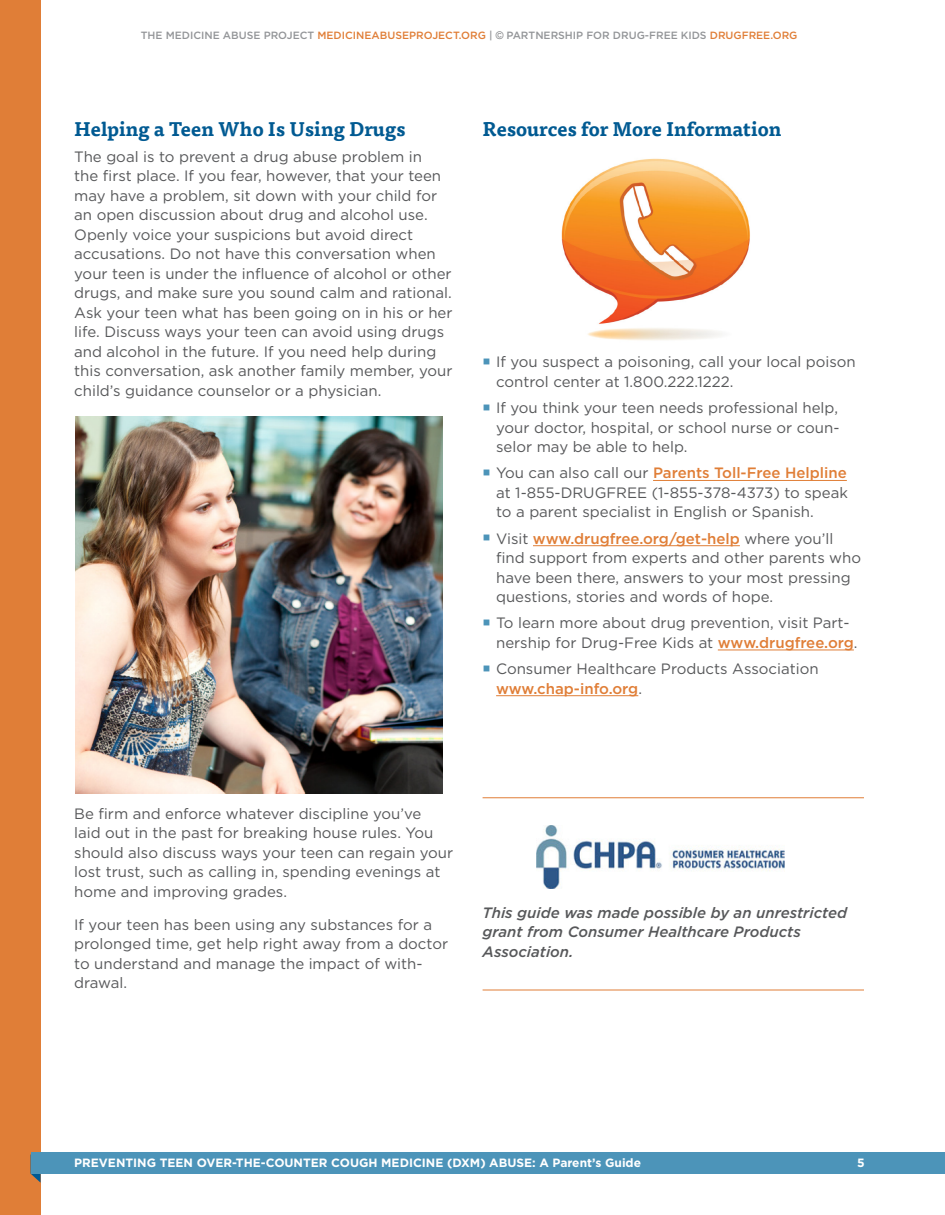
<style>
.page{position:relative;width:945px;height:1215px;background:#fff}
.page>*{position:absolute;margin:0;border:0;box-sizing:border-box;transform-origin:0 0}
.t1{font:700 19.5px "Tisa OT";color:#015a92}
.t2{font:15px/19.5px "Gotham";color:#57585a}
.t3{font:italic 500 15px/19.5px "Gotham";color:#57585a}
.t4{font:700 12px "Gotham";color:#fff}
.t5{font:500 10.5px "Gotham";color:#939598}
.s1{color:#e07e37}
.s2{font-family:"Arial";font-weight:400;color:#808285}
.s3{color:#4c94b9}
.s4{font-weight:500;color:#e07e37}
</style>
<div class="page">
<div style="left:0;top:0;width:40px;height:1215px;background:#e07e37"></div>
<svg style="left:31px;top:1174px;width:10px;height:9px"></svg>
<div style="left:31px;top:1152px;width:914px;height:22px;background:#4c94b9"></div>
<img style="left:561px;top:158px;width:189px;height:182px">
<img style="left:76px;top:417px;width:366px;height:377px">
<hr style="left:653px;top:480px;width:194px;height:1px;background:#e07e37">
<hr style="left:533px;top:545px;width:207px;height:1px;background:#e07e37">
<hr style="left:718px;top:650px;width:136px;height:1px;background:#e07e37">
<hr style="left:496px;top:695px;width:142px;height:1px;background:#e07e37">
<img style="left:537px;top:825px;width:248px;height:64px">
<hr style="left:483px;top:798px;width:381px;height:1px;background:#e07e37">
<hr style="left:483px;top:990px;width:381px;height:1px;background:#e07e37">
<p class="t5" style="left:141px;top:29px;width:658px">THE MEDICINE ABUSE PROJECT <span class="s1">MEDICINEABUSEPROJECT.ORG</span> | <span class="s2">©</span> PARTNERSHIP FOR DRUG-FREE KIDS <span class="s1">DRUGFREE.ORG</span></p>
<h1 class="t1" style="left:74px;top:117px;width:333px">Helping a Teen Who Is Using Drugs</h1>
<p class="t2" style="left:74px;top:147px;width:380px">The goal is to prevent a drug abuse problem in<br>the first place. If you fear, however, that your teen may have a problem, sit down with your child for an open discussion about drug and alcohol use.<br>Openly voice your suspicions but avoid direct accusations. Do not have this conversation when your teen is under the influence of alcohol or other drugs, and make sure you sound calm and rational.<br>Ask your teen what has been going on in his or her life. Discuss ways your teen can avoid using drugs and alcohol in the future. If you need help during this conversation, ask another family member, your child’s guidance counselor or a physician.</p>
<h1 class="t1" style="left:483px;top:117px;width:300px">Resources for More Information</h1>
<p class="t2" style="left:496px;top:352px;width:361px;text-indent:-14px"><span class="s3">○</span> If you suspect a poisoning, call your local poison control center at 1.800.222.1222.</p>
<p class="t2" style="left:496px;top:398px;width:345px;text-align:justify;text-indent:-14px"><span class="s3">○</span> If you think your teen needs professional help, your doctor, hospital, or school nurse or coun&shy;selor may be able to help.</p>
<p class="t2" style="left:496px;top:463px;width:353px;text-align:justify;text-indent:-14px"><span class="s3">○</span> You can also call our <span class="s4">Parents Toll-Free Helpline </span>at 1-855-DRUGFREE (1-855-378-4373) to speak to a parent specialist in English or Spanish.</p>
<p class="t2" style="left:496px;top:528px;width:367px;text-indent:-14px"><span class="s3">○</span> Visit <span class="s4">www.drugfree.org/get-help</span> where you’ll find support from experts and other parents who have been there, answers to your most pressing questions, stories and words of hope.</p>
<p class="t2" style="left:496px;top:613px;width:363px;text-indent:-14px"><span class="s3">○</span> To learn more about drug prevention, visit Part&shy;nership for Drug-Free Kids at <span class="s4">www.drugfree.org</span>.</p>
<p class="t2" style="left:496px;top:659px;width:324px;text-indent:-14px"><span class="s3">○</span> Consumer Healthcare Products Association <span class="s4">www.chap-info.org</span>.</p>
<p class="t2" style="left:74px;top:804px;width:380px">Be firm and enforce whatever discipline you’ve<br>laid out in the past for breaking house rules. You should also discuss ways your teen can regain your lost trust, such as calling in, spending evenings at home and improving grades.</p>
<p class="t2" style="left:74px;top:915px;width:375px">If your teen has been using any substances for a prolonged time, get help right away from a doctor to understand and manage the impact of with&shy;drawal.</p>
<p class="t3" style="left:483px;top:903px;width:366px">This guide was made possible by an unrestricted grant from Consumer Healthcare Products<br>Association.</p>
<p class="t4" style="left:74px;top:1155px;width:568px">PREVENTING TEEN OVER-THE-COUNTER COUGH MEDICINE (DXM) ABUSE: A Parent’s Guide</p>
<p class="t4" style="left:857px;top:1155px;width:9px">5</p>
</div>
